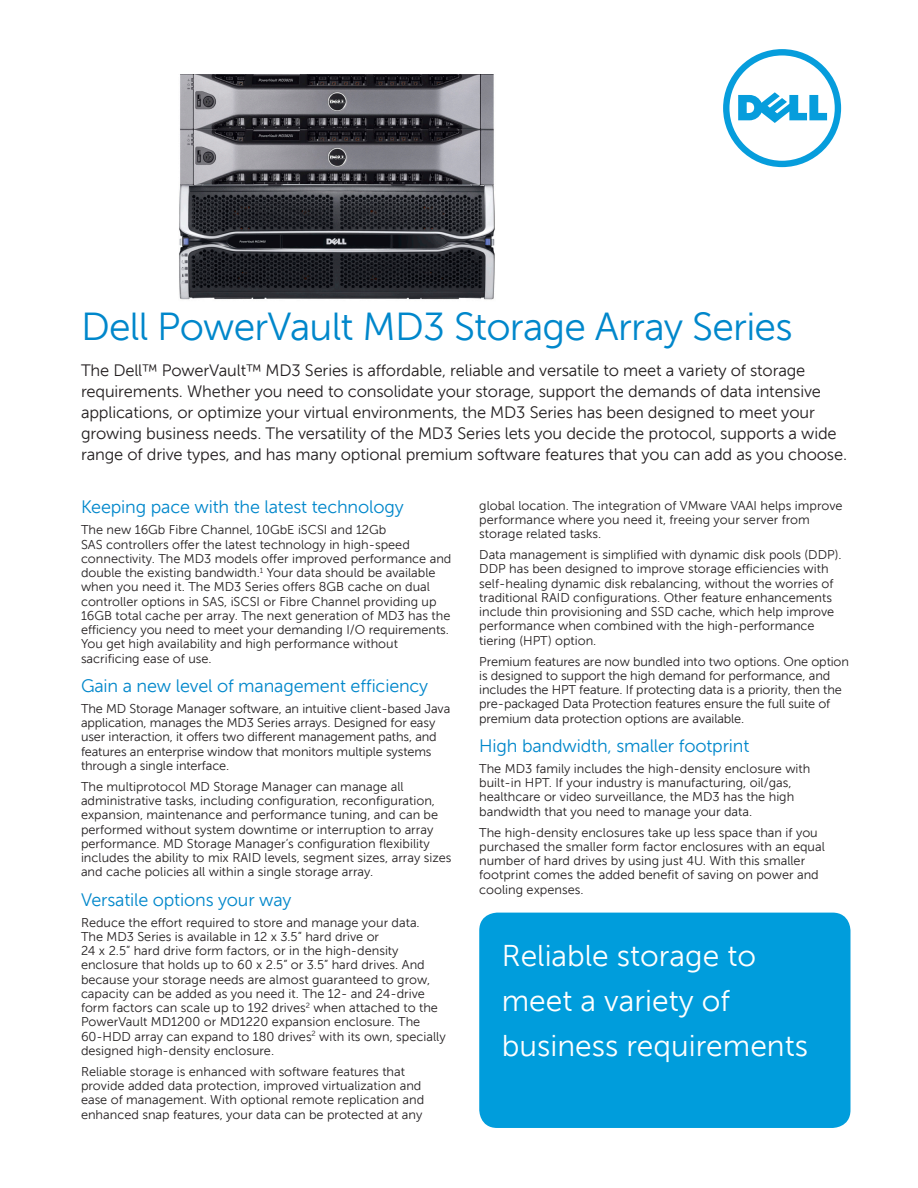
<style>
.page{position:relative;width:918px;height:1188px;background:#fff}
.page>*{position:absolute;margin:0;border:0;box-sizing:border-box;transform-origin:0 0}
.t1{font:39px "Museo Sans For Dell";letter-spacing:-.02em;color:#0087cb}
.t2{font:30px/45px "Museo Sans For Dell";color:#fff}
.t3{font:18px "Museo Sans For Dell";letter-spacing:-.01em;color:#0087cb}
.t4{font:16.5px/21px "Museo Sans For Dell";letter-spacing:-.01em;color:#231f20}
.t5{font:12.75px/14.2px "Museo Sans For Dell";color:#231f20}
</style>
<div class="page">
<svg style="left:723px;top:49px;width:118px;height:118px"></svg>
<img style="left:179px;top:74px;width:316px;height:226px">
<div style="left:479px;top:913px;width:372px;height:215px;background:#009ddc;border-radius:18px"></div>
<h1 class="t1" style="left:81px;top:312px;width:713px">Dell PowerVault MD3 Storage Array Series</h1>
<p class="t4" style="left:81px;top:360px;width:768px">The Dell™ PowerVault™ MD3 Series is affordable, reliable and versatile to meet a variety of storage requirements. Whether you need to consolidate your storage, support the demands of data intensive applications, or optimize your virtual environments, the MD3 Series has been designed to meet your growing business needs. The versatility of the MD3 Series lets you decide the protocol, supports a wide range of drive types, and has many optional premium software features that you can add as you choose.</p>
<h3 class="t3" style="left:81px;top:498px;width:324px">Keeping pace with the latest technology</h3>
<p class="t5" style="left:81px;top:523px;width:372px">The new 16Gb Fibre Channel, 10GbE iSCSI and 12Gb<br>SAS controllers offer the latest technology in high-speed connectivity. The MD3 models offer improved performance and double the existing bandwidth.<sup>1</sup> Your data should be available when you need it. The MD3 Series offers 8GB cache on dual controller options in SAS, iSCSI or Fibre Channel providing up 16GB total cache per array. The next generation of MD3 has the efficiency you need to meet your demanding I/O requirements.<br>You get high availability and high performance without sacrificing ease of use.</p>
<h3 class="t3" style="left:81px;top:676px;width:349px">Gain a new level of management efficiency</h3>
<p class="t5" style="left:81px;top:702px;width:371px">The MD Storage Manager software, an intuitive client-based Java application, manages the MD3 Series arrays. Designed for easy user interaction, it offers two different management paths, and features an enterprise window that monitors multiple systems through a single interface.</p>
<p class="t5" style="left:81px;top:780px;width:372px">The multiprotocol MD Storage Manager can manage all administrative tasks, including configuration, reconfiguration, expansion, maintenance and performance tuning, and can be performed without system downtime or interruption to array performance. MD Storage Manager’s configuration flexibility includes the ability to mix RAID levels, segment sizes, array sizes and cache policies all within a single storage array.</p>
<h3 class="t3" style="left:81px;top:890px;width:212px">Versatile options your way</h3>
<p class="t5" style="left:81px;top:915px;width:366px">Reduce the effort required to store and manage your data.<br>The MD3 Series is available in 12 x 3.5” hard drive or<br>24 x 2.5” hard drive form factors, or in the high-density enclosure that holds up to 60 x 2.5” or 3.5” hard drives. And because your storage needs are almost guaranteed to grow, capacity can be added as you need it. The 12- and 24-drive form factors can scale up to 192 drives<sup>2</sup> when attached to the PowerVault MD1200 or MD1220 expansion enclosure. The 60-HDD array can expand to 180 drives<sup>2</sup> with its own, specially designed high-density enclosure.</p>
<p class="t5" style="left:81px;top:1065px;width:345px">Reliable storage is enhanced with software features that provide added data protection, improved virtualization and ease of management. With optional remote replication and enhanced snap features, your data can be protected at any</p>
<p class="t5" style="left:479px;top:498px;width:365px">global location. The integration of VMware VAAI helps improve performance where you need it, freeing your server from storage related tasks.</p>
<p class="t5" style="left:479px;top:548px;width:364px">Data management is simplified with dynamic disk pools (DDP).<br>DDP has been designed to improve storage efficiencies with self-healing dynamic disk rebalancing, without the worries of traditional RAID configurations. Other feature enhancements include thin provisioning and SSD cache, which help improve performance when combined with the high-performance tiering (HPT) option.</p>
<p class="t5" style="left:479px;top:654px;width:371px">Premium features are now bundled into two options. One option is designed to support the high demand for performance, and includes the HPT feature. If protecting data is a priority, then the pre-packaged Data Protection features ensure the full suite of premium data protection options are available.</p>
<h3 class="t3" style="left:479px;top:736px;width:272px">High bandwidth, smaller footprint</h3>
<p class="t5" style="left:479px;top:761px;width:333px">The MD3 family includes the high-density enclosure with built-in HPT. If your industry is manufacturing, oil/gas, healthcare or video surveillance, the MD3 has the high bandwidth that you need to manage your data.</p>
<p class="t5" style="left:479px;top:825px;width:347px">The high-density enclosures take up less space than if you purchased the smaller form factor enclosures with an equal number of hard drives by using just 4U. With this smaller footprint comes the added benefit of saving on power and cooling expenses.</p>
<h2 class="t2" style="left:502px;top:933px;width:308px">Reliable storage to meet a variety of business requirements</h2>
</div>
